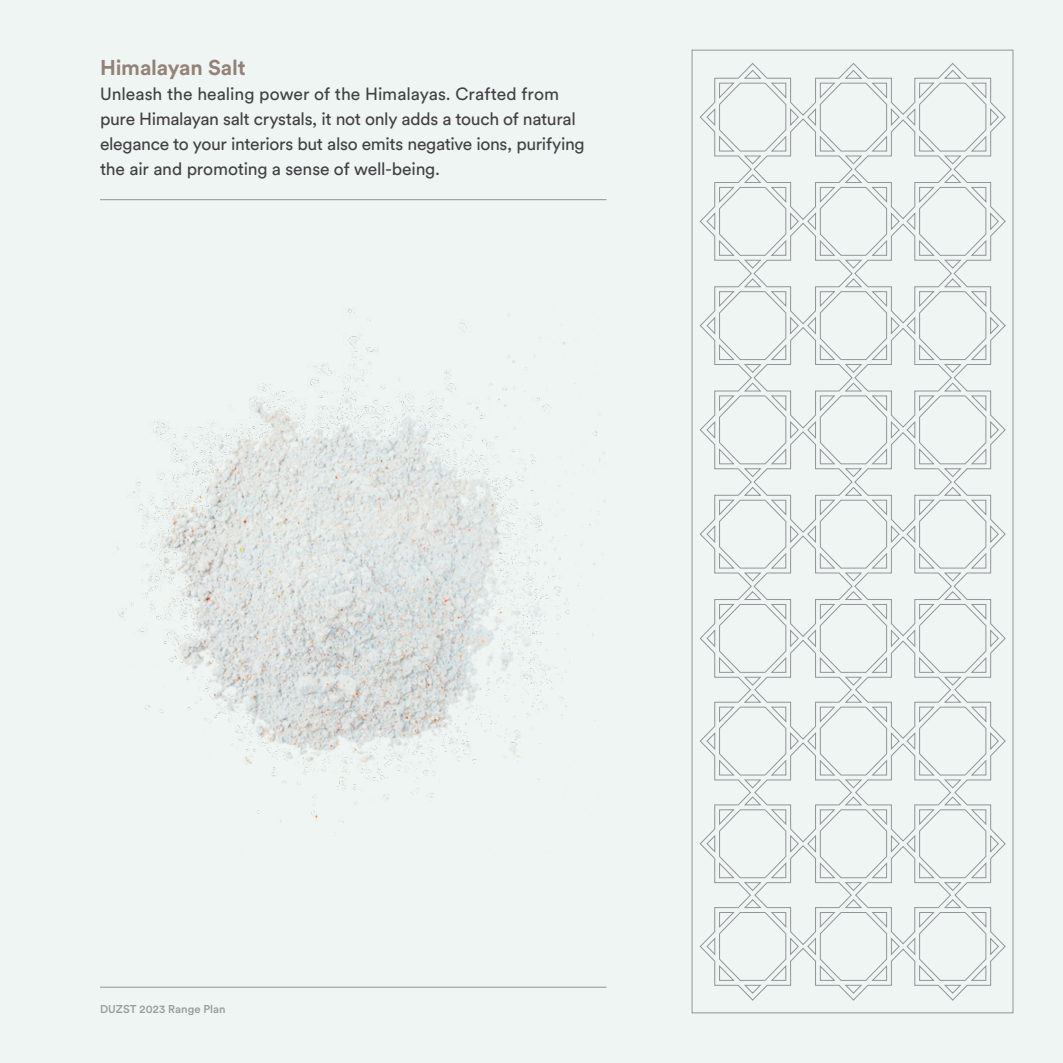
<style>
.page{position:relative;width:1063px;height:1063px;background:#eff5f3}
.page>*{position:absolute;margin:0;border:0;box-sizing:border-box;transform-origin:0 0}
.t1{font:700 21.25px "Circular Std";letter-spacing:-.01em;color:#948278}
.t2{font:17.5px/25px "Circular Std";letter-spacing:-.015em;color:#414042}
.t3{font:500 11.25px "Circular Std";letter-spacing:.005em;color:#414042}
</style>
<div class="page">
<hr style="left:100px;top:987px;width:507px;height:1px;background:#939598">
<svg style="left:699px;top:63px;width:307px;height:938px"></svg>
<img style="left:117px;top:309px;width:489px;height:527px">
<hr style="left:100px;top:199px;width:507px;height:1px;background:#939598">
<p class="t1" style="left:100px;top:54px;width:147px">Himalayan Salt</p>
<p class="t2" style="left:100px;top:81px;width:486px">Unleash the healing power of the Himalayas. Crafted from pure Himalayan salt crystals, it not only adds a touch of natural elegance to your interiors but also emits negative ions, purifying the air and promoting a sense of well-being.</p>
<p class="t3" style="left:100px;top:1001px;width:127px">DUZST 2023 Range Plan</p>
</div>
